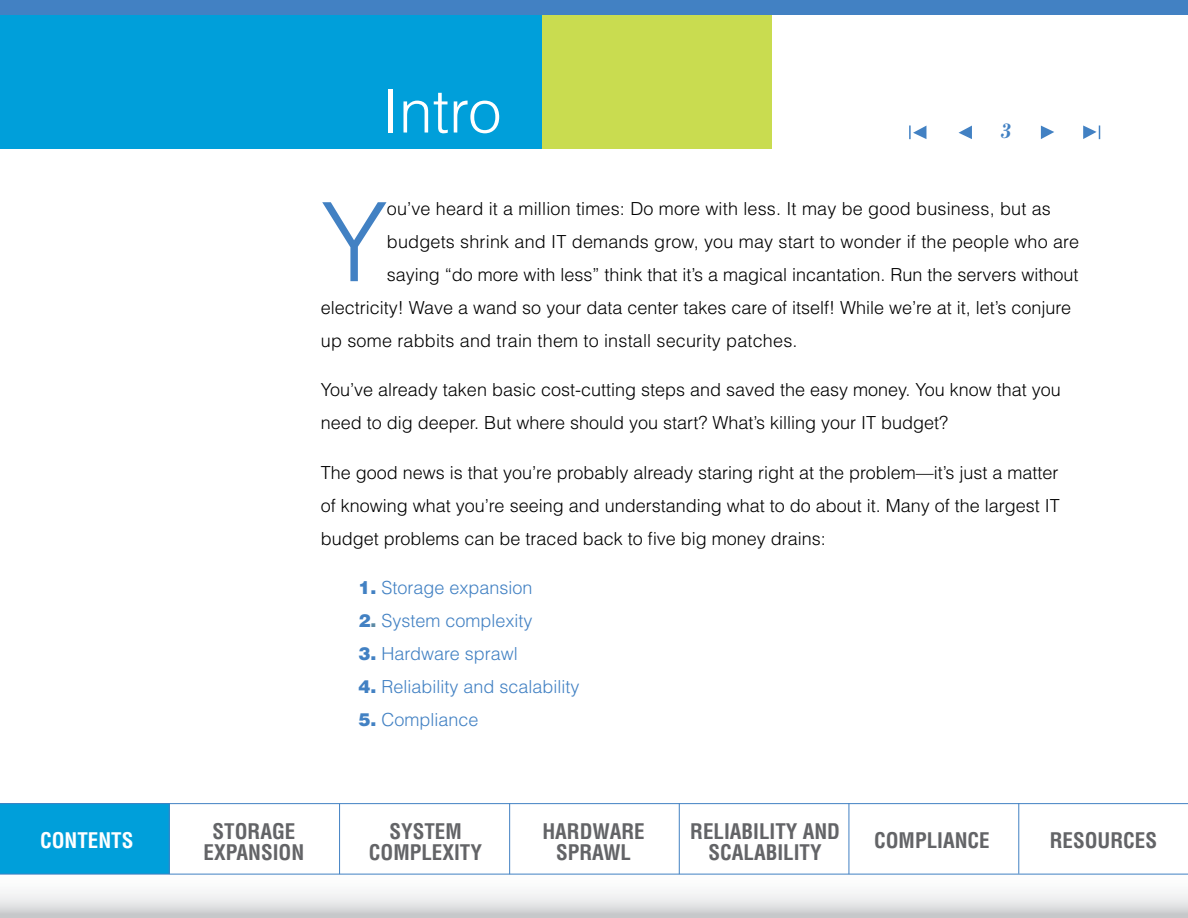
<style>
.page{position:relative;width:1188px;height:918px;background:#fff}
.page>*{position:absolute;margin:0;border:0;box-sizing:border-box;transform-origin:0 0}
.t1{font:300 109.65px "Helvetica";color:#4281c3}
.t2{font:300 60px "Helvetica";color:#fff}
.t3{font:700 condensed 21px/21px "Helvetica";color:#636467;text-align:center}
.t4{font:700 condensed 21px "Helvetica";color:#fff}
.t5{font:italic 500 21px "Bodoni BE";color:#4281c3}
.t6{font:300 18px/33px "Helvetica";color:#000}
.t7{font:300 18px "Helvetica";color:#4281c3}
.s1{font-weight:900}
.s2{font-weight:900;color:#5c8aa5}
</style>
<div class="page">
<div style="left:0;top:0;width:542px;height:148px;background:#009fda"></div>
<svg style="left:1041px;top:126px;width:13px;height:13px"></svg>
<svg style="left:959px;top:126px;width:13px;height:13px"></svg>
<svg style="left:909px;top:125px;width:17px;height:14px"></svg>
<svg style="left:1083px;top:125px;width:17px;height:14px"></svg>
<div style="left:542px;top:0;width:229px;height:148px;background:#c9dc50"></div>
<div style="left:0;top:0;width:1188px;height:15px;background:#4281c3"></div>
<svg style="left:0;top:804px;width:1188px;height:114px"></svg>
<div style="left:0;top:803px;width:170px;height:71px;background:#009fda"></div>
<hr style="left:1018px;top:803px;width:1px;height:71px;background:#4281c3">
<hr style="left:0;top:803px;width:1188px;height:1px;background:#4281c3">
<hr style="left:0;top:874px;width:1188px;height:1px;background:#4281c3">
<hr style="left:849px;top:803px;width:1px;height:71px;background:#4281c3">
<hr style="left:679px;top:803px;width:1px;height:71px;background:#4281c3">
<hr style="left:339px;top:804px;width:1px;height:70px;background:#4281c3">
<hr style="left:509px;top:803px;width:1px;height:71px;background:#4281c3">
<hr style="left:169px;top:804px;width:1px;height:70px;background:#4281c3">
<h2 class="t2" style="left:382px;top:74px;width:120px">Intro</h2>
<p class="t5" style="left:1000px;top:119px;width:12px">3</p>
<h1 class="t1" style="left:321px;top:174px;width:69px">Y</h1>
<p class="t6" style="left:387px;top:192px;width:666px">ou’ve heard it a million times: Do more with less. It may be good business, but as</p>
<p class="t6" style="left:387px;top:225px;width:694px">budgets shrink and IT demands grow, you may start to wonder if the people who are</p>
<p class="t6" style="left:387px;top:258px;width:693px">saying “do more with less” think that it’s a magical incantation. Run the servers without</p>
<p class="t6" style="left:321px;top:291px;width:752px">electricity! Wave a wand so your data center takes care of itself! While we’re at it, let’s conjure</p>
<p class="t6" style="left:321px;top:324px;width:478px">up some rabbits and train them to install security patches.</p>
<p class="t6" style="left:321px;top:373px;width:742px">You’ve already taken basic cost-cutting steps and saved the easy money. You know that you need to dig deeper. But where should you start? What’s killing your IT budget?</p>
<p class="t6" style="left:321px;top:455px;width:740px;text-align:justify">The good news is that you’re probably already staring right at the problem—it’s just a matter of knowing what you’re seeing and understanding what to do about it. Many of the largest IT budget problems can be traced back to five big money drains:</p>
<p class="t7" style="left:358px;top:576px;width:176px"><span class="s1">1.</span> Storage expansion</p>
<p class="t7" style="left:358px;top:609px;width:176px"><span class="s1">2</span><span class="s2">.</span> System complexity</p>
<p class="t7" style="left:358px;top:642px;width:161px"><span class="s1">3.</span> Hardware sprawl</p>
<p class="t7" style="left:358px;top:675px;width:223px"><span class="s1">4.</span> Reliability and scalability</p>
<p class="t7" style="left:358px;top:708px;width:122px"><span class="s1">5.</span> Compliance</p>
<p class="t3" style="left:369px;top:821px;width:115px">SYSTEM<br>COMPLEXITY</p>
<p class="t3" style="left:1050px;top:830px;width:107px">RESOURCES</p>
<p class="t3" style="left:204px;top:821px;width:102px">STORAGE<br>EXPANSI ON</p>
<p class="t4" style="left:40px;top:828px;width:83px">CONTENTS</p>
<p class="t3" style="left:542px;top:821px;width:104px">HARDWARE<br>SPRAWL</p>
<p class="t3" style="left:709px;top:821px;width:115px;text-align:left;text-indent:-18px">RELIABI LITY AND<br>SCALABI LITY</p>
<p class="t3" style="left:874px;top:830px;width:117px">COMPLIANCE</p>
</div>
